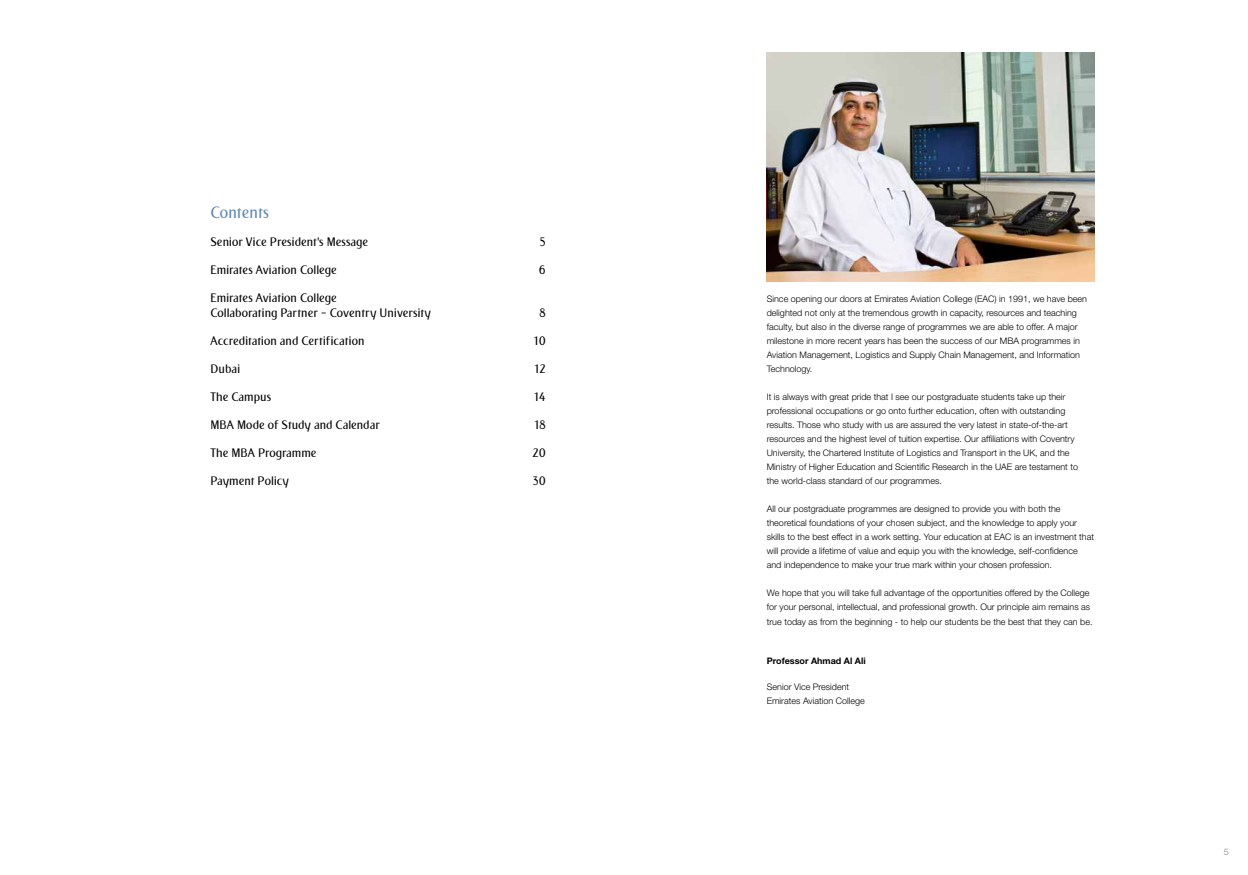
<style>
.page{position:relative;width:1248px;height:875px;background:#fff}
.page>*{position:absolute;margin:0;border:0;box-sizing:border-box;transform-origin:0 0}
.t1{font:16px "EK03 Plain M02";color:#6187b5}
.t2{font:12px/15px "EK03 Plain M02";color:#000}
.t3{font:300 9px/14px "Helvetica Neue";color:#000}
.t4{font:700 9px "Helvetica Neue";color:#000}
.t5{font:300 9px "Helvetica Neue";color:#808285}
</style>
<div class="page">
<img style="left:766px;top:52px;width:327px;height:229px">
<h1 class="t1" style="left:210px;top:203px;width:60px">Contents</h1>
<h2 class="t2" style="left:210px;top:234px;width:159px">Senior Vice President’s Message</h2>
<h2 class="t2" style="left:539px;top:234px;width:7px">5</h2>
<h2 class="t2" style="left:210px;top:262px;width:128px">Emirates Aviation College</h2>
<h2 class="t2" style="left:539px;top:262px;width:8px">6</h2>
<h2 class="t2" style="left:210px;top:290px;width:222px">Emirates Aviation College<br>Collaborating Partner – Coventry University</h2>
<h2 class="t2" style="left:539px;top:305px;width:8px">8</h2>
<h2 class="t2" style="left:210px;top:333px;width:155px">Accreditation and Certification</h2>
<h2 class="t2" style="left:534px;top:333px;width:13px">10</h2>
<h2 class="t2" style="left:210px;top:361px;width:31px">Dubai</h2>
<h2 class="t2" style="left:534px;top:361px;width:13px">12</h2>
<h2 class="t2" style="left:210px;top:389px;width:62px">The Campus</h2>
<h2 class="t2" style="left:534px;top:389px;width:13px">14</h2>
<h2 class="t2" style="left:210px;top:417px;width:171px">MBA Mode of Study and Calendar</h2>
<h2 class="t2" style="left:534px;top:417px;width:13px">18</h2>
<h2 class="t2" style="left:210px;top:445px;width:108px">The MBA Programme</h2>
<h2 class="t2" style="left:532px;top:445px;width:15px">20</h2>
<h2 class="t2" style="left:210px;top:473px;width:80px">Payment Policy</h2>
<h2 class="t2" style="left:532px;top:473px;width:14px">30</h2>
<p class="t3" style="left:766px;top:291px;width:322px">Since opening our doors at Emirates Aviation College (EAC) in 1991, we have been delighted not only at the tremendous growth in capacity, resources and teaching faculty, but also in the diverse range of programmes we are able to offer. A major milestone in more recent years has been the success of our MBA programmes in Aviation Management, Logistics and Supply Chain Management, and Information Technology.</p>
<p class="t3" style="left:766px;top:389px;width:313px">It is always with great pride that I see our postgraduate students take up their professional occupations or go onto further education, often with outstanding results. Those who study with us are assured the very latest in state-of-the-art resources and the highest level of tuition expertise. Our affiliations with Coventry University, the Chartered Institute of Logistics and Transport in the UK, and the Ministry of Higher Education and Scientific Research in the UAE are testament to the world-class standard of our programmes.</p>
<p class="t3" style="left:766px;top:501px;width:329px">All our postgraduate programmes are designed to provide you with both the theoretical foundations of your chosen subject, and the knowledge to apply your skills to the best effect in a work setting. Your education at EAC is an investment that will provide a lifetime of value and equip you with the knowledge, self-confidence and independence to make your true mark within your chosen profession.</p>
<p class="t3" style="left:766px;top:585px;width:327px">We hope that you will take full advantage of the opportunities offered by the College for your personal, intellectual, and professional growth. Our principle aim remains as true today as from the beginning - to help our students be the best that they can be.</p>
<p class="t4" style="left:766px;top:654px;width:100px">Professor Ahmad Al Ali</p>
<p class="t3" style="left:766px;top:679px;width:99px">Senior Vice President<br>Emirates Aviation College</p>
<p class="t5" style="left:1223px;top:846px;width:7px">5</p>
</div>
